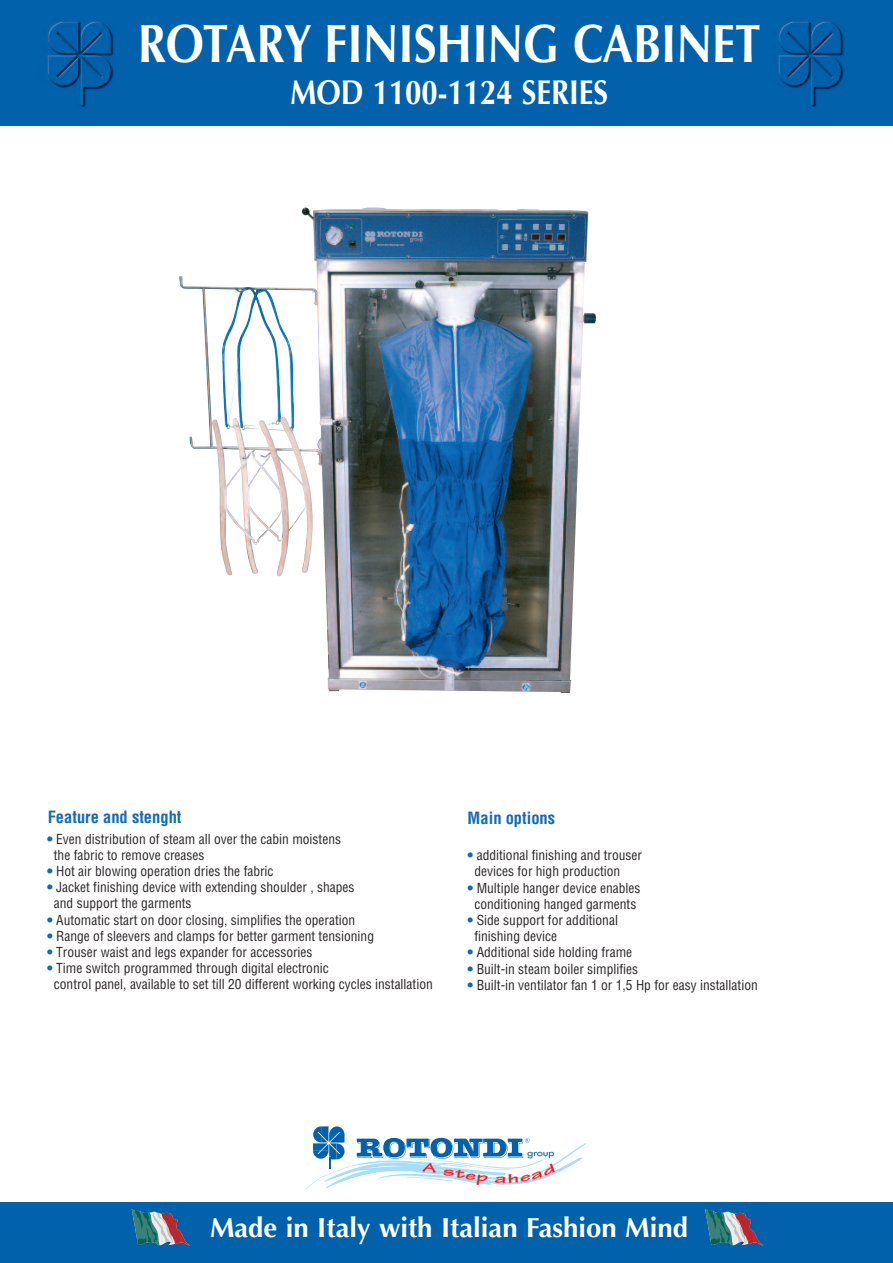
<style>
.page{position:relative;width:893px;height:1263px;background:#fff}
.page>*{position:absolute;margin:0;border:0;box-sizing:border-box;transform-origin:0 0}
.t1{font:700 54px "Optima";color:#fff;scale:.85 1}
.t2{font:700 34.5px "Optima";color:#fff;scale:.85 1}
.t3{font:700 27.6px "Optima";color:#fff}
.t4{font:700 condensed 16.5px "Helvetica";color:#1469b2}
.t5{font:condensed 13.5px/16.2px "Helvetica";color:#2b262a}
.s1{font-weight:700;color:#1469b2}
</style>
<div class="page">
<div style="left:0;top:0;width:893px;height:126px;background:#0161aa"></div>
<img style="left:47px;top:21px;width:67px;height:86px">
<img style="left:778px;top:21px;width:66px;height:86px">
<img style="left:179px;top:208px;width:417px;height:485px">
<div style="left:0;top:1202px;width:893px;height:61px;background:#0161aa"></div>
<svg style="left:306px;top:1126px;width:281px;height:63px"></svg>
<svg style="left:132px;top:1209px;width:58px;height:36px"></svg>
<svg style="left:705px;top:1209px;width:58px;height:36px"></svg>
<h1 class="t1" style="left:138px;top:13px;width:734px">ROTARY FINISHING CABINET</h1>
<h2 class="t2" style="left:290px;top:72px;width:375px">MOD 1100-1124 SERIES</h2>
<p class="t4" style="left:48px;top:807px;width:135px">Feature and stenght</p>
<p class="t4" style="left:468px;top:809px;width:89px">Main options</p>
<p class="t5" style="left:474px;top:847px;width:169px;text-indent:-7px"><span class="s1">•</span> additional finishing and trouser devices for high production</p>
<p class="t5" style="left:468px;top:880px;width:174px;text-align:center"><span class="s1">•</span> Multiple hanger device enables conditioning hanged garments</p>
<p class="t5" style="left:474px;top:912px;width:145px;text-indent:-7px"><span class="s1">•</span> Side support for additional finishing device</p>
<p class="t5" style="left:468px;top:944px;width:166px"><span class="s1">•</span> Additional side holding frame</p>
<p class="t5" style="left:468px;top:961px;width:172px"><span class="s1">•</span> Built-in steam boiler simplifies</p>
<p class="t5" style="left:468px;top:977px;width:292px"><span class="s1">•</span> Built-in ventilator fan 1 or 1,5 Hp for easy installation</p>
<p class="t5" style="left:54px;top:831px;width:289px;text-indent:-7px"><span class="s1">•</span> Even distribution of steam all over the cabin moistens the fabric to remove creases</p>
<p class="t5" style="left:47px;top:863px;width:228px"><span class="s1">•</span> Hot air blowing operation dries the fabric</p>
<p class="t5" style="left:54px;top:879px;width:302px;text-indent:-7px"><span class="s1">•</span> Jacket finishing device with extending shoulder , shapes and support the garments</p>
<p class="t5" style="left:47px;top:912px;width:310px"><span class="s1">•</span> Automatic start on door closing, simplifies the operation</p>
<p class="t5" style="left:47px;top:928px;width:328px"><span class="s1">•</span> Range of sleevers and clamps for better garment tensioning</p>
<p class="t5" style="left:47px;top:944px;width:267px"><span class="s1">•</span> Trouser waist and legs expander for accessories</p>
<p class="t5" style="left:54px;top:960px;width:380px;text-indent:-7px"><span class="s1">•</span> Time switch programmed through digital electronic<br>control panel, available to set till 20 different working cycles installation</p>
<h3 class="t3" style="left:210px;top:1211px;width:480px">Made in Italy with Italian Fashion Mind</h3>
</div>
